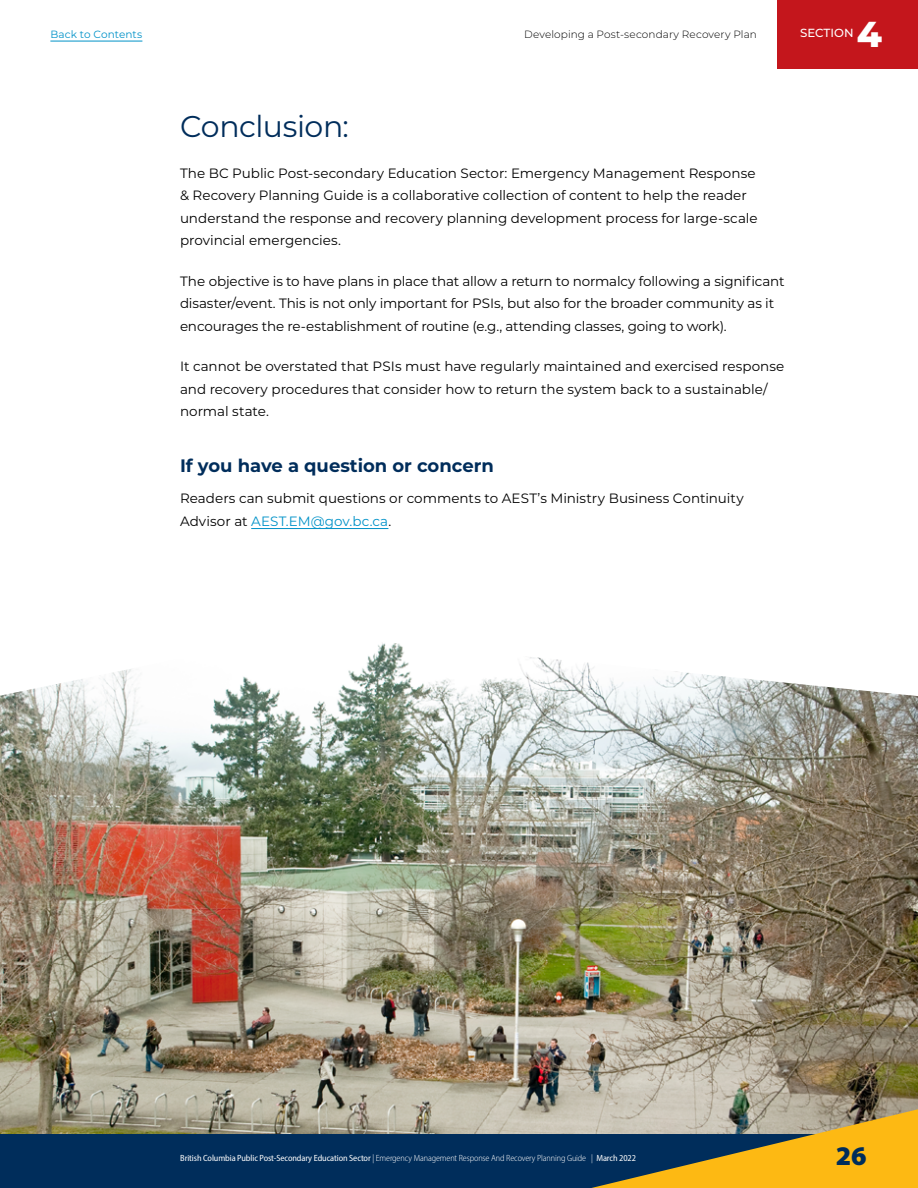
<style>
.page{position:relative;width:918px;height:1188px;background:#fff}
.page>*{position:absolute;margin:0;border:0;box-sizing:border-box;transform-origin:0 0}
.t1{font:800 36px "Montserrat";color:#fff}
.t2{font:30px "Montserrat";letter-spacing:-.015em;color:#002d5b}
.t3{font:900 27px "Myriad Pro";color:#002d5b}
.t4{font:700 18px "Montserrat";color:#002d5b}
.t5{font:13.5px/22.5px "Montserrat";letter-spacing:-.005em;color:#000}
.t6{font:500 11.7px "Montserrat";color:#fff}
.t7{font:300 10.5px "Montserrat";letter-spacing:.01em;color:#000}
.t8{font:10.5px "Montserrat";letter-spacing:.01em;color:#0092c8}
.t9{font:semi-condensed 9px "Myriad Pro";letter-spacing:-.01em;color:#fff}
.s1{color:#0092c8}
.s2{font-weight:300}
</style>
<div class="page">
<img style="left:0;top:643px;width:918px;height:491px">
<div style="left:0;top:1134px;width:846px;height:54px;background:#002d5b"></div>
<svg style="left:591px;top:1109px;width:327px;height:79px"></svg>
<div style="left:777px;top:0;width:141px;height:69px;background:#c4161c"></div>
<hr style="left:50px;top:41px;width:92px;height:1px;background:#0092c8">
<hr style="left:251px;top:528px;width:137px;height:1px;background:#0092c8">
<p class="t8" style="left:50px;top:27px;width:94px">Back to Contents</p>
<p class="t7" style="left:524px;top:27px;width:234px">Developing a Post-secondary Recovery Plan</p>
<p class="t6" style="left:800px;top:25px;width:55px">SECTION</p>
<h1 class="t1" style="left:857px;top:8px;width:27px">4</h1>
<h2 class="t2" style="left:180px;top:106px;width:170px">Conclusion:</h2>
<p class="t5" style="left:180px;top:161px;width:579px">The BC Public Post-secondary Education Sector: Emergency Management Response &amp; Recovery Planning Guide is a collaborative collection of content to help the reader understand the response and recovery planning development process for large-scale provincial emergencies.</p>
<p class="t5" style="left:180px;top:269px;width:606px">The objective is to have plans in place that allow a return to normalcy following a significant disaster/event. This is not only important for PSIs, but also for the broader community as it encourages the re-establishment of routine (e.g., attending classes, going to work).</p>
<p class="t5" style="left:180px;top:355px;width:606px">It cannot be overstated that PSIs must have regularly maintained and exercised response and recovery procedures that consider how to return the system back to a sustainable/ normal state.</p>
<h3 class="t4" style="left:180px;top:452px;width:315px">If you have a question or concern</h3>
<p class="t5" style="left:180px;top:487px;width:565px">Readers can submit questions or comments to AEST’s Ministry Business Continuity<br>Advisor at <span class="s1">AEST.EM@gov.bc.ca</span>.</p>
<p class="t9" style="left:180px;top:1153px;width:457px">British Columbia Public Post-Secondary Education Sector <span class="s2">| Emergency Management Response And Recovery Planning Guide |</span> March 2022</p>
<h3 class="t3" style="left:836px;top:1138px;width:32px">26</h3>
</div>
